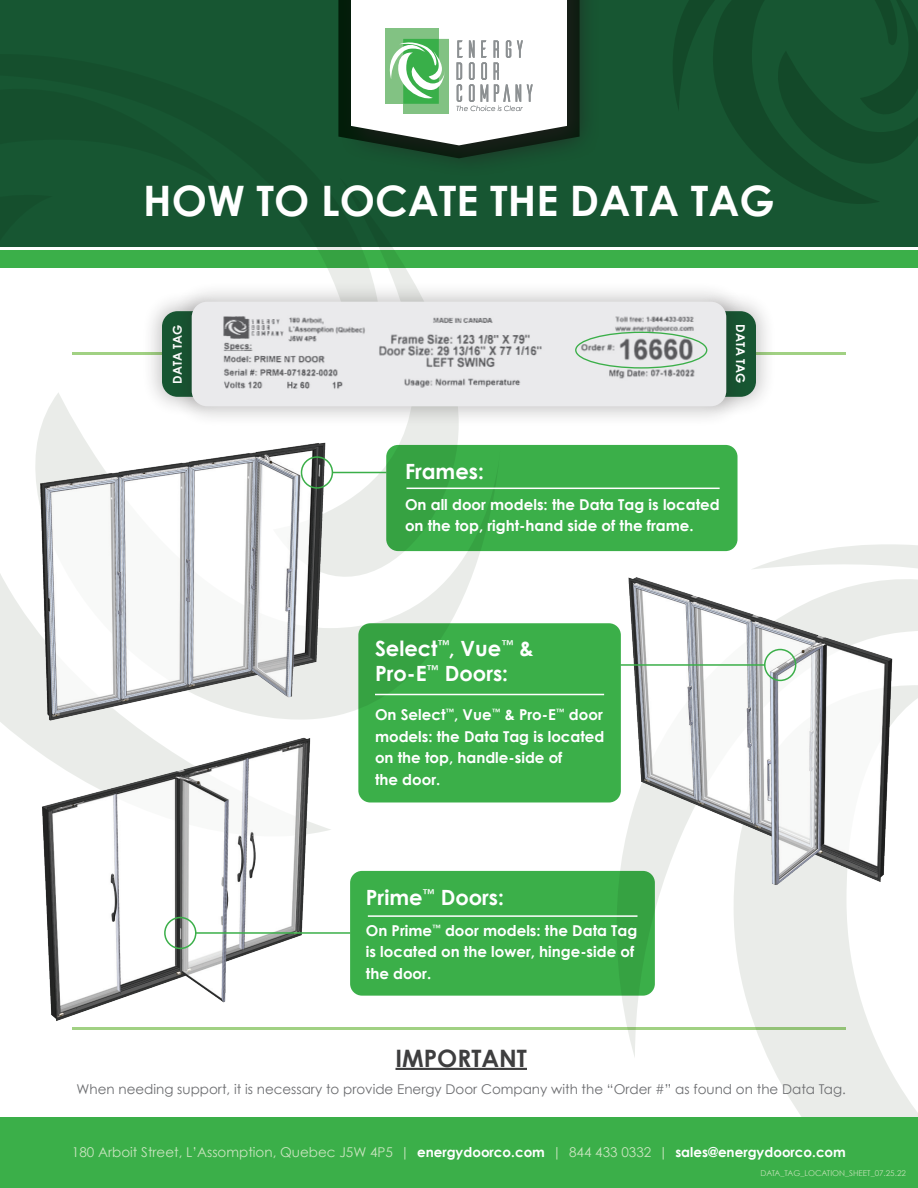
<style>
.page{position:relative;width:918px;height:1188px;background:#fff}
.page>*{position:absolute;margin:0;border:0;box-sizing:border-box;transform-origin:0 0}
.t1{font:700 42px "Century Gothic";color:#fff}
.t2{font:700 24px "Century Gothic";color:#3e3e3f}
.t3{font:700 21px/24.6px "Century Gothic";color:#fff}
.t4{font:700 15px/21.6px "Century Gothic";color:#fff}
.t5{font:13.5px "Century Gothic";color:#6c6d70}
.t6{font:13.5px "Century Gothic";color:#c9e4bf}
.t7{font:700 12.15px "Century Gothic";color:#fff}
.t8{font:8.1px "Century Gothic";color:#c1e0b5}
.s1{font-weight:700;color:#fff}
</style>
<div class="page">
<div style="left:0;top:0;width:918px;height:247px;background:#175632"></div>
<svg style="left:373px;top:428px;width:129px;height:195px"></svg>
<svg style="left:317px;top:247px;width:96px;height:34px;fill:#eaece9"></svg>
<svg style="left:42px;top:393px;width:33px;height:31px"></svg>
<svg style="left:768px;top:1058px;width:150px;height:59px;fill:#eaece9"></svg>
<svg style="left:615px;top:544px;width:303px;height:514px"></svg>
<svg style="left:673px;top:0;width:245px;height:204px"></svg>
<div style="left:0;top:1117px;width:918px;height:71px;background:#3baf49"></div>
<hr style="left:72px;top:1028px;width:774px;height:2px;background:#a1d183">
<hr style="left:72px;top:352px;width:774px;height:3px;background:#a1d183">
<svg style="left:338px;top:0;width:242px;height:158px;background:#b1c1b4"></svg>
<hr style="left:396px;top:1068px;width:131px;height:2px;background:#3e3e3f">
<img style="left:15px;top:424px;width:358px;height:307px">
<img style="left:13px;top:731px;width:332px;height:297px">
<img style="left:613px;top:564px;width:291px;height:333px">
<div style="left:301px;top:456px;width:32px;height:33px;border:2px solid #3baf49;border-radius:50%"></div>
<hr style="left:332px;top:472px;width:54px;height:1px;background:#3baf49">
<div style="left:164px;top:917px;width:33px;height:32px;border:2px solid #3baf49;border-radius:50%"></div>
<hr style="left:195px;top:932px;width:155px;height:2px;background:#3baf49">
<div style="left:764px;top:649px;width:32px;height:32px;border:2px solid #3baf49;border-radius:50%"></div>
<hr style="left:621px;top:664px;width:144px;height:2px;background:#3baf49">
<div style="left:386px;top:445px;width:352px;height:106px;background:linear-gradient(to right,#3aa947,#3eb34c);border-radius:12px"></div>
<div style="left:350px;top:871px;width:305px;height:125px;background:#3baf49;border-radius:12px"></div>
<div style="left:358px;top:623px;width:263px;height:179px;background:#3baf49;border-radius:12px"></div>
<div style="left:0;top:250px;width:918px;height:18px;background:#3baf49"></div>
<div style="left:141px;top:290px;width:91px;height:128px;background:#231f20;opacity:.25"></div>
<div style="left:162px;top:311px;width:49px;height:86px;background:#175632;border-radius:16px"></div>
<div style="left:686px;top:290px;width:91px;height:128px;background:#231f20;opacity:.25"></div>
<div style="left:707px;top:311px;width:49px;height:86px;background:#175632;border-radius:16px"></div>
<div style="left:171px;top:281px;width:576px;height:147px;background:#231f20;opacity:.25"></div>
<img style="left:192px;top:302px;width:534px;height:104px">
<hr style="left:375px;top:694px;width:229px;height:1px;background:#fff">
<hr style="left:368px;top:915px;width:270px;height:2px;background:#fff">
<hr style="left:406px;top:488px;width:314px;height:1px;background:#fff">
<div style="left:575px;top:332px;width:132px;height:37px;border:1px solid #3baf49;border-radius:50%"></div>
<h1 class="t1" style="left:143px;top:174px;width:633px">HOW TO LOCATE THE DATA TAG</h1>
<p class="t7" style="left:170px;top:384px;width:61px;rotate:-90deg">DATA TAG</p>
<p class="t7" style="left:748px;top:324px;width:61px;rotate:90deg">DATA TAG</p>
<h3 class="t3" style="left:405px;top:459px;width:80px">Frames:</h3>
<p class="t4" style="left:405px;top:493px;width:316px">On all door models: the Data Tag is located on the top, right-hand side of the frame.</p>
<h3 class="t3" style="left:375px;top:636px;width:160px">Select<sup>™</sup>, Vue<sup>™</sup> &amp;<br>Pro-E<sup>™</sup> Doors:</h3>
<p class="t4" style="left:375px;top:704px;width:231px">On Select<sup>™</sup>, Vue<sup>™</sup> &amp; Pro-E<sup>™</sup> door models: the Data Tag is located on the top, handle-side of<br>the door.</p>
<h3 class="t3" style="left:366px;top:885px;width:140px">Prime<sup>™</sup> Doors:</h3>
<p class="t4" style="left:366px;top:919px;width:273px">On Prime<sup>™</sup> door models: the Data Tag is located on the lower, hinge-side of the door.</p>
<h2 class="t2" style="left:396px;top:1043px;width:133px">IMPORTANT</h2>
<p class="t5" style="left:77px;top:1081px;width:771px">When needing support, it is necessary to provide Energy Door Company with the “Order #” as found on the Data Tag.</p>
<p class="t6" style="left:72px;top:1144px;width:775px">180 Arboit Street, L’Assomption, Quebec J5W 4P5 | <span class="s1">energydoorco.com</span> | 844 433 0332 | <span class="s1">sales@energydoorco.com</span></p>
<p class="t8" style="left:761px;top:1168px;width:147px">DATA_TAG_LOCATION_SHEET_07.25.22</p>
</div>
